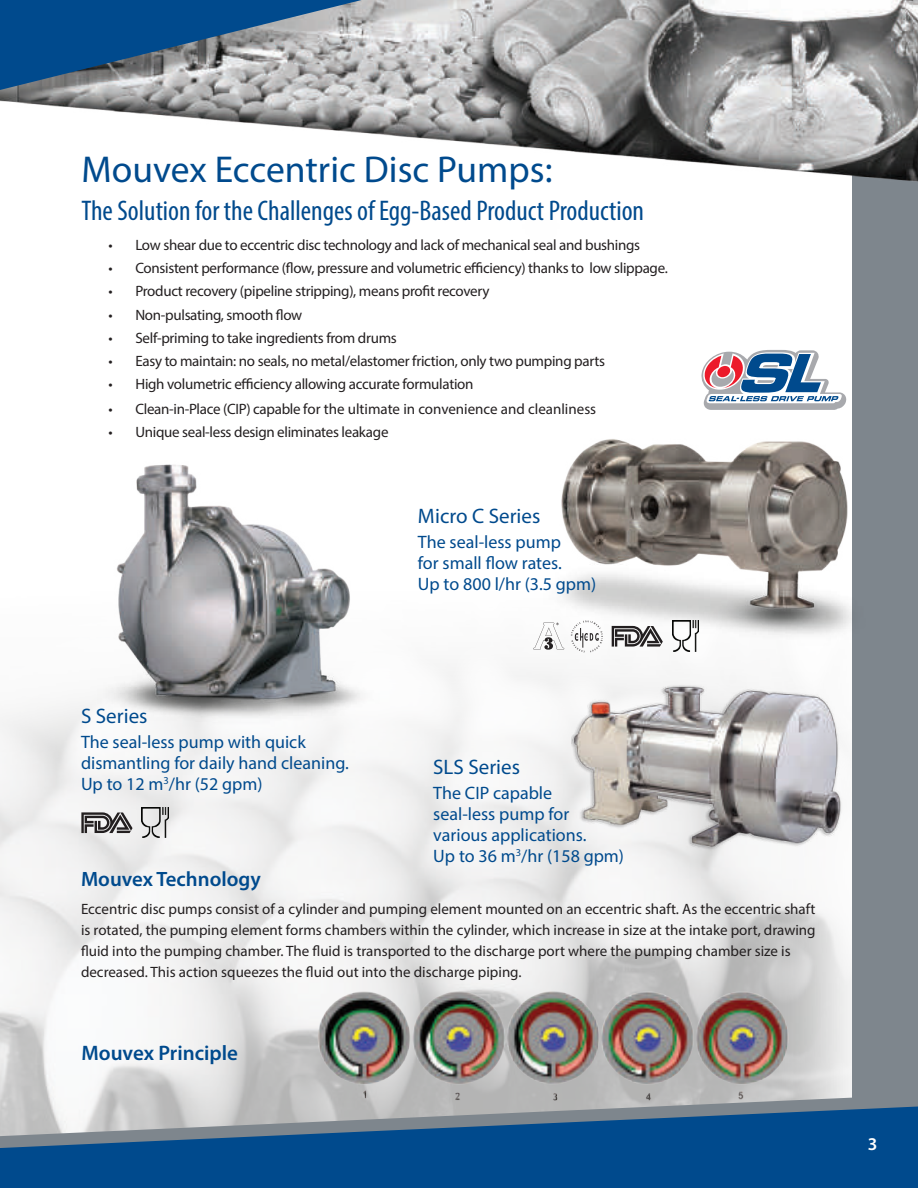
<style>
.page{position:relative;width:918px;height:1188px;background:#fff}
.page>*{position:absolute;margin:0;border:0;box-sizing:border-box;transform-origin:0 0}
.t1{font:37.5px "Myriad Pro";color:#004a8d}
.t2{font:condensed 28.5px "Myriad Pro";color:#004a8d}
.t3{font:21px "Myriad Pro";color:#004a8d}
.t4{font:600 21px "Myriad Pro";color:#004a8d}
.t5{font:600 20.85px "Myriad Pro";color:#004a8d}
.t6{font:18px/21px "Myriad Pro";color:#004a8d}
.t7{font:600 18px "Myriad Pro";color:#fff}
.t8{font:15px/21px "Myriad Pro";letter-spacing:-.015em;color:#231f20}
</style>
<div class="page">
<img style="left:0;top:648px;width:852px;height:446px">
<div style="left:852px;top:0;width:66px;height:1188px;background:#7e868d"></div>
<img style="left:416px;top:0;width:502px;height:182px">
<img style="left:305px;top:980px;width:499px;height:114px">
<img style="left:543px;top:439px;width:309px;height:208px">
<img style="left:571px;top:665px;width:281px;height:187px">
<svg style="left:701px;top:350px;width:146px;height:60px"></svg>
<img style="left:81px;top:464px;width:302px;height:265px">
<svg style="left:533px;top:623px;width:31px;height:27px"></svg>
<svg style="left:571px;top:620px;width:32px;height:32px"></svg>
<img style="left:672px;top:621px;width:27px;height:30px">
<svg style="left:612px;top:626px;width:51px;height:21px"></svg>
<img style="left:142px;top:807px;width:27px;height:31px">
<svg style="left:81px;top:812px;width:52px;height:21px"></svg>
<svg style="left:0;top:1094px;width:852px;height:12px;background:#bebfbf"></svg>
<svg style="left:0;top:1106px;width:918px;height:82px;background:#2b6294"></svg>
<svg style="left:0;top:0;width:416px;height:138px;background:#8296aa"></svg>
<h1 class="t1" style="left:81px;top:147px;width:473px">Mouvex Eccentric Disc Pumps:</h1>
<h2 class="t2" style="left:81px;top:193px;width:564px">The Solution for the Challenges of Egg-Based Product Production</h2>
<p class="t8" style="left:108px;top:234px;width:533px">• Low shear due to eccentric disc technology and lack of mechanical seal and bushings</p>
<p class="t8" style="left:108px;top:257px;width:561px">• Consistent performance (flow, pressure and volumetric efficiency) thanks to low slippage.</p>
<p class="t8" style="left:108px;top:281px;width:383px">• Product recovery (pipeline stripping), means profit recovery</p>
<p class="t8" style="left:108px;top:304px;width:195px">• Non-pulsating, smooth flow</p>
<p class="t8" style="left:108px;top:327px;width:290px">• Self-priming to take ingredients from drums</p>
<p class="t8" style="left:108px;top:350px;width:498px">• Easy to maintain: no seals, no metal/elastomer friction, only two pumping parts</p>
<p class="t8" style="left:108px;top:374px;width:367px">• High volumetric efficiency allowing accurate formulation</p>
<p class="t8" style="left:108px;top:398px;width:489px">• Clean-in-Place (CIP) capable for the ultimate in convenience and cleanliness</p>
<p class="t8" style="left:108px;top:422px;width:282px">• Unique seal-less design eliminates leakage</p>
<h3 class="t3" style="left:81px;top:703px;width:68px">S Series</h3>
<p class="t6" style="left:81px;top:731px;width:269px">The seal-less pump with quick dismantling for daily hand cleaning.<br>Up to 12 m<sup>3</sup>/hr (52 gpm)</p>
<h3 class="t3" style="left:418px;top:503px;width:124px">Micro C Series</h3>
<p class="t6" style="left:418px;top:531px;width:180px">The seal-less pump<br>for small flow rates.<br>Up to 800 l/hr (3.5 gpm)</p>
<h3 class="t3" style="left:433px;top:754px;width:88px">SLS Series</h3>
<p class="t6" style="left:433px;top:782px;width:192px">The CIP capable<br>seal-less pump for various applications.<br>Up to 36 m<sup>3</sup>/hr (158 gpm)</p>
<h3 class="t5" style="left:81px;top:866px;width:181px">Mouvex Technology</h3>
<p class="t8" style="left:81px;top:898px;width:736px">Eccentric disc pumps consist of a cylinder and pumping element mounted on an eccentric shaft. As the eccentric shaft is rotated, the pumping element forms chambers within the cylinder, which increase in size at the intake port, drawing fluid into the pumping chamber. The fluid is transported to the discharge port where the pumping chamber size is decreased. This action squeezes the fluid out into the discharge piping.</p>
<h3 class="t4" style="left:81px;top:1039px;width:158px">Mouvex Principle</h3>
<p class="t7" style="left:868px;top:1133px;width:11px">3</p>
</div>
